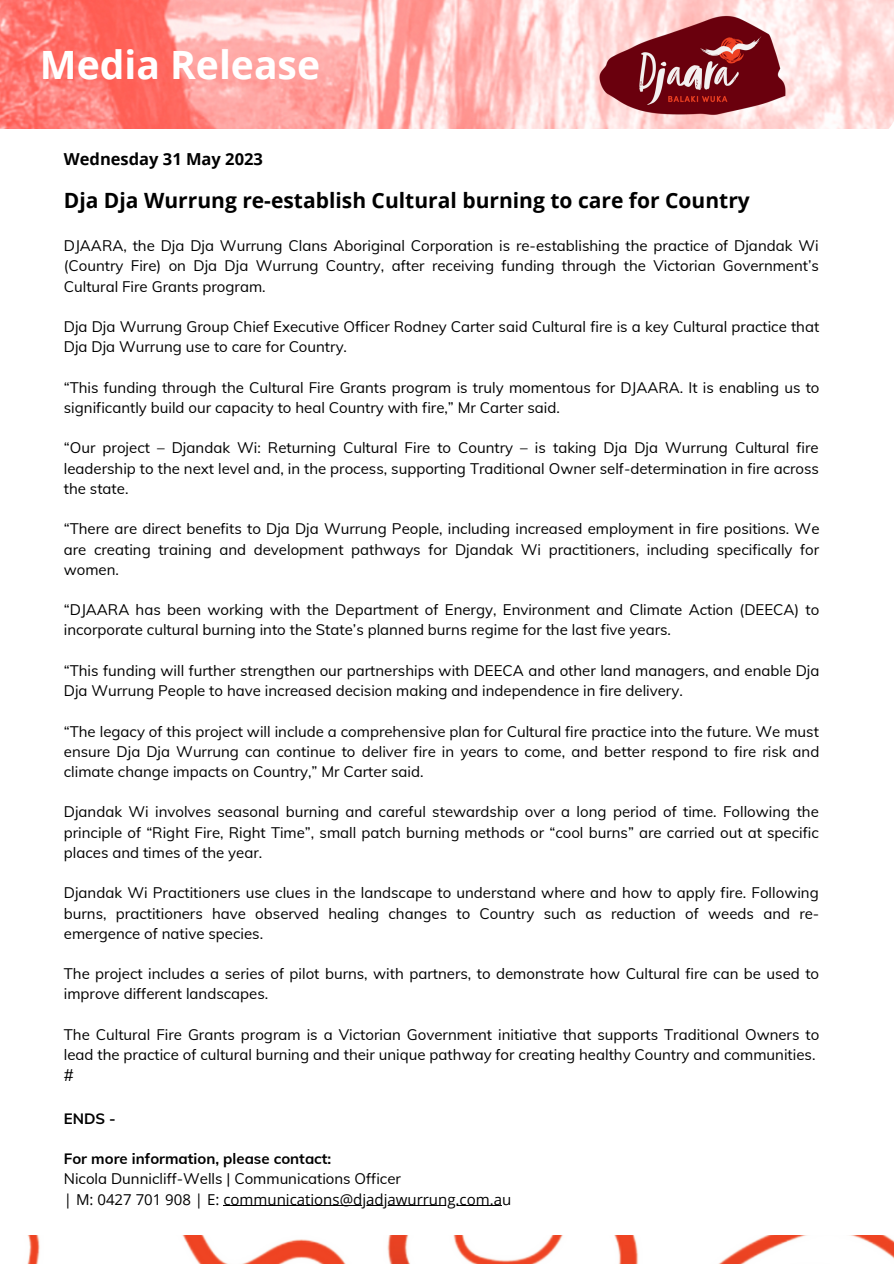
<style>
.page{position:relative;width:894px;height:1264px;background:#fff}
.page>*{position:absolute;margin:0;border:0;box-sizing:border-box;transform-origin:0 0}
.t1{font:700 39px "Open Sans";color:#fff}
.t2{font:700 21px "Open Sans";color:#000}
.t3{font:700 16.5px "Open Sans";color:#000}
.t4{font:16.5px "Mulish";color:#000}
.t5{font:15px/20.2px "Mulish";color:#000;text-align:justify}
.t6{font:15px "Open Sans";color:#000}
.t7{font:700 15px "Mulish";color:#000}
</style>
<div class="page">
<img style="left:0;top:0;width:893px;height:129px">
<hr style="left:223px;top:1205px;width:279px;height:1px;background:#000">
<img style="left:27px;top:1235px;width:866px;height:28px">
<img style="left:598px;top:16px;width:188px;height:100px">
<p class="t1" style="left:40px;top:38px;width:281px">Media Release</p>
<p class="t3" style="left:64px;top:147px;width:200px">Wednesday 31 May 2023</p>
<p class="t2" style="left:64px;top:185px;width:687px">Dja Dja Wurrung re-establish Cultural burning to care for Country</p>
<p class="t5" style="left:64px;top:235px;width:756px">DJAARA, the Dja Dja Wurrung Clans Aboriginal Corporation is re-establishing the practice of Djandak Wi (Country Fire) on Dja Dja Wurrung Country, after receiving funding through the Victorian Government’s Cultural Fire Grants program.</p>
<p class="t5" style="left:64px;top:316px;width:756px">Dja Dja Wurrung Group Chief Executive Officer Rodney Carter said Cultural fire is a key Cultural practice that<br>Dja Dja Wurrung use to care for Country.</p>
<p class="t5" style="left:64px;top:377px;width:757px">“This funding through the Cultural Fire Grants program is truly momentous for DJAARA. It is enabling us to significantly build our capacity to heal Country with fire,” Mr Carter said.</p>
<p class="t5" style="left:64px;top:437px;width:756px">“Our project – Djandak Wi: Returning Cultural Fire to Country – is taking Dja Dja Wurrung Cultural fire leadership to the next level and, in the process, supporting Traditional Owner self-determination in fire across the state.</p>
<p class="t5" style="left:64px;top:518px;width:757px">“There are direct benefits to Dja Dja Wurrung People, including increased employment in fire positions. We are creating training and development pathways for Djandak Wi practitioners, including specifically for women.</p>
<p class="t5" style="left:64px;top:599px;width:756px">“DJAARA has been working with the Department of Energy, Environment and Climate Action (DEECA) to incorporate cultural burning into the State’s planned burns regime for the last five years.</p>
<p class="t5" style="left:64px;top:660px;width:757px">“This funding will further strengthen our partnerships with DEECA and other land managers, and enable Dja<br>Dja Wurrung People to have increased decision making and independence in fire delivery.</p>
<p class="t5" style="left:64px;top:720px;width:756px">“The legacy of this project will include a comprehensive plan for Cultural fire practice into the future. We must ensure Dja Dja Wurrung can continue to deliver fire in years to come, and better respond to fire risk and climate change impacts on Country,” Mr Carter said.</p>
<p class="t5" style="left:64px;top:801px;width:756px">Djandak Wi involves seasonal burning and careful stewardship over a long period of time. Following the principle of “Right Fire, Right Time”, small patch burning methods or “cool burns” are carried out at specific places and times of the year.</p>
<p class="t5" style="left:64px;top:882px;width:756px">Djandak Wi Practitioners use clues in the landscape to understand where and how to apply fire. Following burns, practitioners have observed healing changes to Country such as reduction of weeds and re&shy;emergence of native species.</p>
<p class="t5" style="left:64px;top:963px;width:756px">The project includes a series of pilot burns, with partners, to demonstrate how Cultural fire can be used to improve different landscapes.</p>
<p class="t5" style="left:64px;top:1024px;width:756px">The Cultural Fire Grants program is a Victorian Government initiative that supports Traditional Owners to lead the practice of cultural burning and their unique pathway for creating healthy Country and communities.</p>
<p class="t4" style="left:64px;top:1064px;width:12px">#</p>
<p class="t7" style="left:64px;top:1108px;width:54px">ENDS -</p>
<p class="t7" style="left:64px;top:1148px;width:269px">For more information, please contact:</p>
<p class="t5" style="left:64px;top:1168px;width:338px">Nicola Dunnicliff-Wells | Communications Officer</p>
<p class="t6" style="left:64px;top:1188px;width:449px">| M: 0427 701 908 | E: communications@djadjawurrung.com.au</p>
</div>
